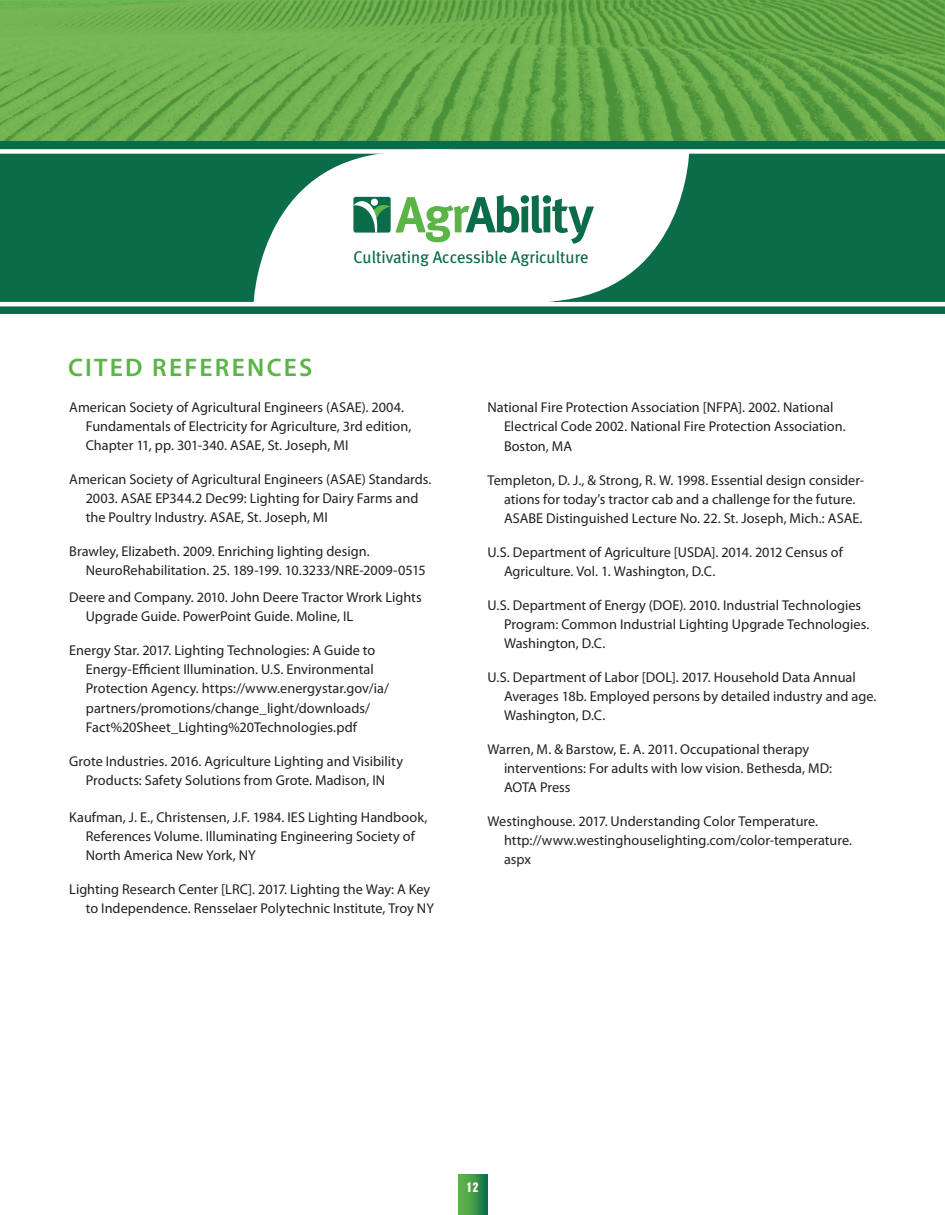
<style>
.page{position:relative;width:945px;height:1215px;background:#fff}
.page>*{position:absolute;margin:0;border:0;box-sizing:border-box;transform-origin:0 0}
.t1{font:600 25.5px "Myriad Pro";letter-spacing:.09em;color:#5ab446}
.t2{font:16.95px "Meta Plus";letter-spacing:-.005em;color:#0a6c48}
.t3{font:14.25px/19px "Myriad Pro";color:#231f20}
.t4{font:12px "Champion HTF Lightweight";color:#fff;scale:1.1 1}
</style>
<div class="page">
<svg style="left:0;top:0;width:945px;height:141px;background:#68aa4a"></svg>
<svg style="left:459px;top:1174px;width:29px;height:41px"></svg>
<div style="left:0;top:141px;width:945px;height:173px;background:#0a6c48"></div>
<div style="left:0;top:149px;width:945px;height:5px;background:#fff"></div>
<hr style="left:0;top:302px;width:945px;height:4px;background:#fff">
<svg style="left:254px;top:136px;width:303px;height:166px"></svg>
<svg style="left:339px;top:151px;width:350px;height:156px;fill:#fff"></svg>
<svg style="left:353px;top:195px;width:241px;height:49px"></svg>
<div style="left:371px;top:199px;width:7px;height:7px;background:#fff;border-radius:50%"></div>
<p class="t2" style="left:353px;top:248px;width:237px">Cultivating Accessible Agriculture</p>
<h1 class="t1" style="left:68px;top:351px;width:246px">CITED REFERENCES</h1>
<p class="t3" style="left:86px;top:397px;width:327px;text-indent:-17px">American Society of Agricultural Engineers (ASAE). 2004.<br>Fundamentals of Electricity for Agriculture, 3rd edition,<br>Chapter 11, pp. 301-340. ASAE, St. Joseph, MI</p>
<p class="t3" style="left:86px;top:469px;width:347px;text-indent:-17px">American Society of Agricultural Engineers (ASAE) Standards.<br>2003. ASAE EP344.2 Dec99: Lighting for Dairy Farms and the Poultry Industry. ASAE, St. Joseph, MI</p>
<p class="t3" style="left:86px;top:541px;width:341px;text-indent:-17px">Brawley, Elizabeth. 2009. Enriching lighting design.<br>NeuroRehabilitation. 25. 189-199. 10.3233/NRE-2009-0515</p>
<p class="t3" style="left:86px;top:588px;width:337px;text-indent:-17px">Deere and Company. 2010. John Deere Tractor Wrork Lights<br>Upgrade Guide. PowerPoint Guide. Moline, IL</p>
<p class="t3" style="left:86px;top:641px;width:305px;text-indent:-17px">Energy Star. 2017. Lighting Technologies: A Guide to Energy-Efficient Illumination. U.S. Environmental Protection Agency. https://www.energystar.gov/ia/ partners/promotions/change_light/downloads/ Fact%20Sheet_Lighting%20Technologies.pdf</p>
<p class="t3" style="left:69px;top:751px;width:335px;text-align:center">Grote Industries. 2016. Agriculture Lighting and Visibility<br>Products: Safety Solutions from Grote. Madison, IN</p>
<p class="t3" style="left:86px;top:807px;width:343px;text-indent:-17px">Kaufman, J. E., Christensen, J.F. 1984. IES Lighting Handbook,<br>References Volume. Illuminating Engineering Society of<br>North America New York, NY</p>
<p class="t3" style="left:69px;top:879px;width:366px;text-align:right">Lighting Research Center [LRC]. 2017. Lighting the Way: A Key to Independence. Rensselaer Polytechnic Institute, Troy NY</p>
<p class="t3" style="left:504px;top:398px;width:343px;text-indent:-17px">National Fire Protection Association [NFPA]. 2002. National<br>Electrical Code 2002. National Fire Protection Association.<br>Boston, MA</p>
<p class="t3" style="left:504px;top:470px;width:362px;text-indent:-17px">Templeton, D. J., &amp; Strong, R. W. 1998. Essential design consider&shy;ations for today’s tractor cab and a challenge for the future.<br>ASABE Distinguished Lecture No. 22. St. Joseph, Mich.: ASAE.</p>
<p class="t3" style="left:504px;top:542px;width:340px;text-indent:-17px">U.S. Department of Agriculture [USDA]. 2014. 2012 Census of<br>Agriculture. Vol. 1. Washington, D.C.</p>
<p class="t3" style="left:504px;top:595px;width:367px;text-indent:-17px">U.S. Department of Energy (DOE). 2010. Industrial Technologies<br>Program: Common Industrial Lighting Upgrade Technologies.<br>Washington, D.C.</p>
<p class="t3" style="left:504px;top:667px;width:374px;text-indent:-17px">U.S. Department of Labor [DOL]. 2017. Household Data Annual<br>Averages 18b. Employed persons by detailed industry and age.<br>Washington, D.C.</p>
<p class="t3" style="left:504px;top:740px;width:330px;text-indent:-17px">Warren, M. &amp; Barstow, E. A. 2011. Occupational therapy interventions: For adults with low vision. Bethesda, MD:<br>AOTA Press</p>
<p class="t3" style="left:504px;top:812px;width:350px;text-indent:-17px">Westinghouse. 2017. Understanding Color Temperature. http://www.westinghouselighting.com/color-temperature. aspx</p>
<p class="t4" style="left:467px;top:1180px;width:12px">12</p>
</div>
